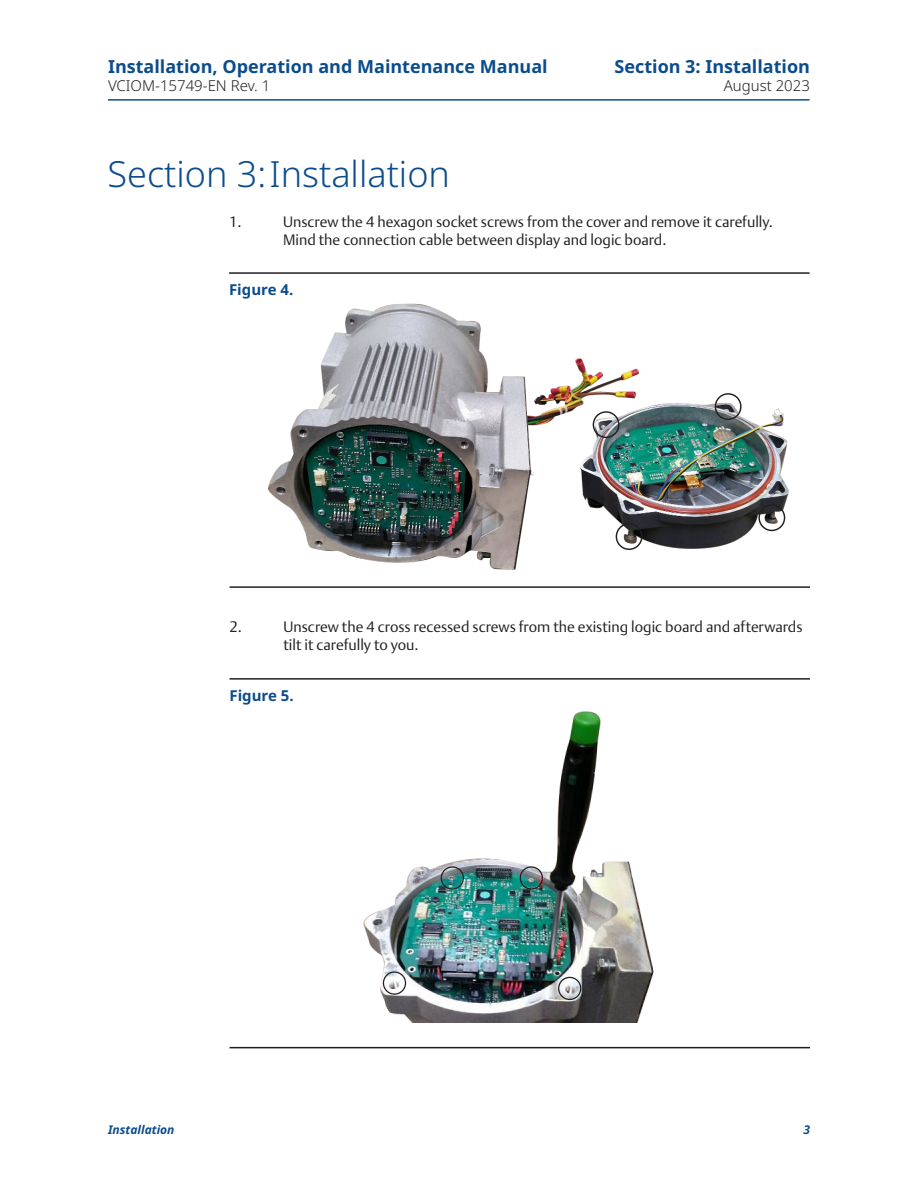
<style>
.page{position:relative;width:918px;height:1188px;background:#fff}
.page>*{position:absolute;margin:0;border:0;box-sizing:border-box;transform-origin:0 0}
.t1{font:300 36px "Noto Sans";color:#0b4c8c}
.t2{font:700 18px "Noto Sans";color:#0b4c8c}
.t3{font:300 15px/18px "DTL Argo T";color:#231f20}
.t4{font:300 15px "Noto Sans";color:#231f20}
.t5{font:700 15px "Noto Sans";color:#0b4c8c}
.t6{font:italic 700 12px "Noto Sans";color:#0b4c8c}
</style>
<div class="page">
<img style="left:363px;top:711px;width:291px;height:312px">
<img style="left:268px;top:303px;width:521px;height:267px">
<div style="left:441px;top:866px;width:23px;height:24px;border:1px solid #231f20;border-radius:50%"></div>
<div style="left:520px;top:866px;width:23px;height:24px;border:1px solid #231f20;border-radius:50%"></div>
<div style="left:558px;top:977px;width:23px;height:23px;border:1px solid #231f20;border-radius:50%"></div>
<div style="left:383px;top:971px;width:23px;height:24px;border:1px solid #231f20;border-radius:50%"></div>
<hr style="left:108px;top:99px;width:702px;height:2px;background:#0b4c8c">
<div style="left:715px;top:393px;width:27px;height:27px;border:1px solid #231f20;border-radius:50%"></div>
<div style="left:758px;top:504px;width:27px;height:27px;border:1px solid #231f20;border-radius:50%"></div>
<div style="left:593px;top:411px;width:27px;height:27px;border:1px solid #231f20;border-radius:50%"></div>
<div style="left:616px;top:523px;width:27px;height:27px;border:1px solid #231f20;border-radius:50%"></div>
<hr style="left:229px;top:272px;width:581px;height:2px;background:#231f20">
<hr style="left:230px;top:586px;width:580px;height:2px;background:#231f20">
<hr style="left:230px;top:678px;width:580px;height:2px;background:#231f20">
<hr style="left:230px;top:1047px;width:580px;height:1px;background:#231f20">
<p class="t2" style="left:108px;top:57px;width:441px">Installation, Operation and Maintenance Manual</p>
<p class="t4" style="left:108px;top:77px;width:164px">VCIOM-15749-EN Rev. 1</p>
<p class="t2" style="left:615px;top:57px;width:197px">Section 3: Installation</p>
<p class="t4" style="left:724px;top:77px;width:88px">August 2023</p>
<p class="t1" style="left:108px;top:154px;width:344px">Section 3:Installation</p>
<p class="t3" style="left:229px;top:212px;width:14px">1.</p>
<p class="t3" style="left:283px;top:212px;width:491px">Unscrew the 4 hexagon socket screws from the cover and remove it carefully.<br>Mind the connection cable between display and logic board.</p>
<p class="t5" style="left:229px;top:281px;width:66px">Figure 4.</p>
<p class="t3" style="left:230px;top:618px;width:14px">2.</p>
<p class="t3" style="left:284px;top:618px;width:521px">Unscrew the 4 cross recessed screws from the existing logic board and afterwards tilt it carefully to you.</p>
<p class="t5" style="left:230px;top:687px;width:66px">Figure 5.</p>
<p class="t6" style="left:108px;top:1121px;width:68px">Installation</p>
<p class="t6" style="left:803px;top:1121px;width:8px">3</p>
</div>
